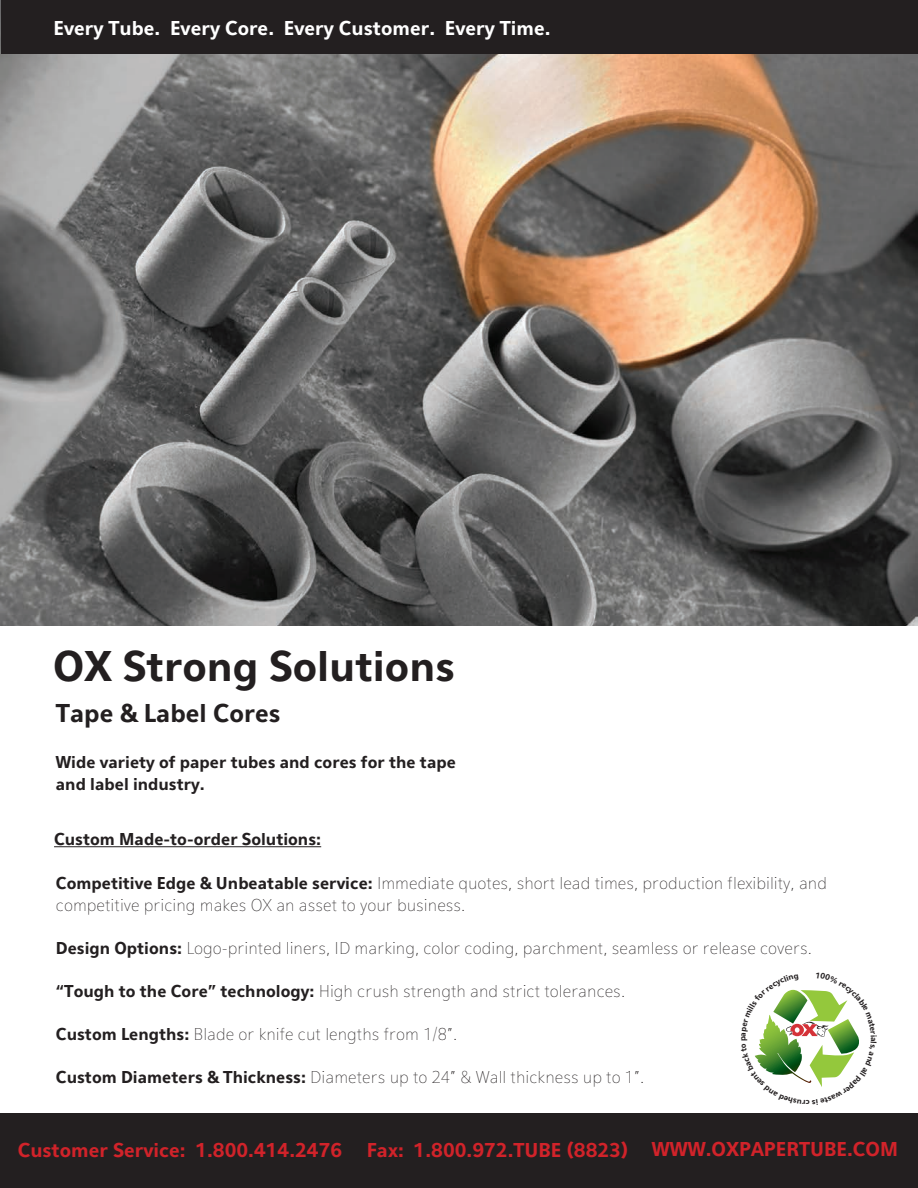
<style>
.page{position:relative;width:918px;height:1188px;background:#fff}
.page>*{position:absolute;margin:0;border:0;box-sizing:border-box;transform-origin:0 0}
.t1{font:700 45px "Eau Douce Sans";color:#231f20}
.t2{font:700 27px "Eau Douce Sans";color:#231f20}
.t3{font:700 21px "Eau Douce Sans";color:#d1232a}
.t4{font:700 21px "Eau Douce Sans";color:#fff}
.t5{font:100 18px/21.6px "Eau Douce Sans";color:#231f20}
.t6{font:700 18px/21.6px "Eau Douce Sans";color:#231f20}
.t7{font:700 8.85px "Eau Douce Sans";color:#231f20}
.t8{font:700 8.55px "Eau Douce Sans";color:#231f20}
.s1{font-weight:700}
</style>
<div class="page">
<hr style="left:54px;top:846px;width:267px;height:1px;background:#231f20">
<img style="left:1px;top:0;width:917px;height:626px">
<div style="left:2px;top:0;width:916px;height:54px;background:#231f20"></div>
<div style="left:0;top:1113px;width:918px;height:75px;background:#231f20"></div>
<svg style="left:755px;top:989px;width:104px;height:98px"></svg>
<p class="t4" style="left:54px;top:17px;width:498px">Every Tube. Every Core. Every Customer. Every Time.</p>
<h1 class="t1" style="left:53px;top:641px;width:404px">OX Strong Solutions</h1>
<h2 class="t2" style="left:56px;top:698px;width:226px">Tape &amp; Label Cores</h2>
<p class="t6" style="left:56px;top:752px;width:402px">Wide variety of paper tubes and cores for the tape and label industry.</p>
<p class="t6" style="left:54px;top:828px;width:269px">Custom Made-to-order Solutions:</p>
<p class="t5" style="left:56px;top:872px;width:773px"><span class="s1">Competitive Edge &amp; Unbeatable service:</span> Immediate quotes, short lead times, production flexibility, and competitive pricing makes OX an asset to your business.</p>
<p class="t5" style="left:56px;top:937px;width:758px"><span class="s1">Design Options:</span> Logo-printed liners, ID marking, color coding, parchment, seamless or release covers.</p>
<p class="t5" style="left:56px;top:980px;width:571px"><span class="s1">“Tough to the Core” technology:</span> High crush strength and strict tolerances.</p>
<p class="t5" style="left:56px;top:1023px;width:403px"><span class="s1">Custom Lengths:</span> Blade or knife cut lengths from 1/8”.</p>
<p class="t5" style="left:56px;top:1067px;width:590px"><span class="s1">Custom Diameters &amp; Thickness:</span> Diameters up to 24” &amp; Wall thickness up to 1”.</p>
<p class="t7" style="left:738px;top:1041px;width:6px;rotate:-90deg">p</p>
<p class="t8" style="left:810px;top:1108px;width:6px;rotate:-180deg">c</p>
<p class="t7" style="left:879px;top:1037px;width:6px;rotate:90deg">a</p>
<p class="t3" style="left:18px;top:1138px;width:882px">Customer Service: 1.800.414.2476 Fax: 1.800.972.TUBE (8823) WWW.OXPAPERTUBE.COM</p>
</div>
